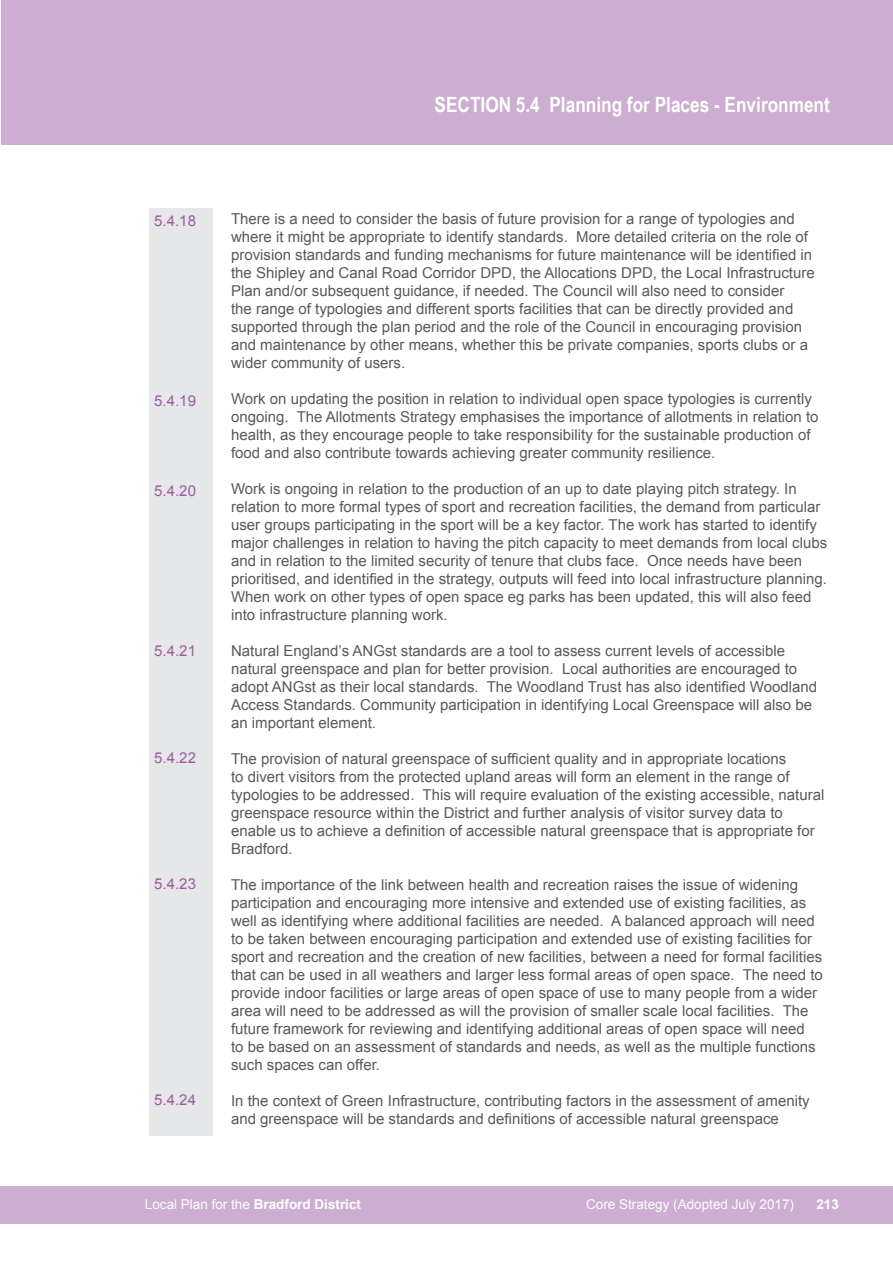
<style>
.page{position:relative;width:893px;height:1263px;background:#fff}
.page>*{position:absolute;margin:0;border:0;box-sizing:border-box;transform-origin:0 0}
.t1{font:700 21px "Arial Narrow";color:#fff}
.t2{font:15px/18px "Arial";color:#58595b}
.t3{font:15px "Arial";color:#9b5ba5}
.t4{font:700 13.5px "Arial";color:#fff}
.t5{font:13.5px "Arial";color:#fff}
.s1{font-weight:400}
</style>
<div class="page">
<div style="left:0;top:1186px;width:893px;height:38px;background:#cdadd2"></div>
<div style="left:1px;top:0;width:892px;height:145px;background:#cdadd2"></div>
<div style="left:149px;top:208px;width:64px;height:927px;background:#e6e7e8"></div>
<h1 class="t1" style="left:435px;top:93px;width:397px">SECTION 5.4 Planning for Places - Environment</h1>
<p class="t3" style="left:154px;top:211px;width:43px">5.4.18</p>
<p class="t3" style="left:154px;top:391px;width:43px">5.4.19</p>
<p class="t3" style="left:154px;top:481px;width:43px">5.4.20</p>
<p class="t3" style="left:154px;top:641px;width:43px">5.4.21</p>
<p class="t3" style="left:154px;top:748px;width:43px">5.4.22</p>
<p class="t3" style="left:154px;top:874px;width:43px">5.4.23</p>
<p class="t3" style="left:154px;top:1090px;width:43px">5.4.24</p>
<p class="t2" style="left:231px;top:209px;width:585px">There is a need to consider the basis of future provision for a range of typologies and where it might be appropriate to identify standards. More detailed criteria on the role of provision standards and funding mechanisms for future maintenance will be identified in the Shipley and Canal Road Corridor DPD, the Allocations DPD, the Local Infrastructure Plan and/or subsequent guidance, if needed. The Council will also need to consider<br>the range of typologies and different sports facilities that can be directly provided and supported through the plan period and the role of the Council in encouraging provision and maintenance by other means, whether this be private companies, sports clubs or a wider community of users.</p>
<p class="t2" style="left:231px;top:389px;width:589px">Work on updating the position in relation to individual open space typologies is currently ongoing. The Allotments Strategy emphasises the importance of allotments in relation to health, as they encourage people to take responsibility for the sustainable production of food and also contribute towards achieving greater community resilience.</p>
<p class="t2" style="left:231px;top:479px;width:598px">Work is ongoing in relation to the production of an up to date playing pitch strategy. In relation to more formal types of sport and recreation facilities, the demand from particular user groups participating in the sport will be a key factor. The work has started to identify major challenges in relation to having the pitch capacity to meet demands from local clubs and in relation to the limited security of tenure that clubs face. Once needs have been prioritised, and identified in the strategy, outputs will feed into local infrastructure planning.<br>When work on other types of open space eg parks has been updated, this will also feed into infrastructure planning work.</p>
<p class="t2" style="left:231px;top:641px;width:588px">Natural England’s ANGst standards are a tool to assess current levels of accessible natural greenspace and plan for better provision. Local authorities are encouraged to adopt ANGst as their local standards. The Woodland Trust has also identified Woodland Access Standards. Community participation in identifying Local Greenspace will also be an important element.</p>
<p class="t2" style="left:231px;top:749px;width:595px">The provision of natural greenspace of sufficient quality and in appropriate locations<br>to divert visitors from the protected upland areas will form an element in the range of typologies to be addressed. This will require evaluation of the existing accessible, natural greenspace resource within the District and further analysis of visitor survey data to enable us to achieve a definition of accessible natural greenspace that is appropriate for Bradford.</p>
<p class="t2" style="left:231px;top:875px;width:593px">The importance of the link between health and recreation raises the issue of widening participation and encouraging more intensive and extended use of existing facilities, as well as identifying where additional facilities are needed. A balanced approach will need to be taken between encouraging participation and extended use of existing facilities for sport and recreation and the creation of new facilities, between a need for formal facilities that can be used in all weathers and larger less formal areas of open space. The need to provide indoor facilities or large areas of open space of use to many people from a wider area will need to be addressed as will the provision of smaller scale local facilities. The future framework for reviewing and identifying additional areas of open space will need<br>to be based on an assessment of standards and needs, as well as the multiple functions such spaces can offer.</p>
<p class="t2" style="left:231px;top:1091px;width:580px">In the context of Green Infrastructure, contributing factors in the assessment of amenity and greenspace will be standards and definitions of accessible natural greenspace</p>
<p class="t4" style="left:145px;top:1195px;width:218px"><span class="s1">Local Plan for the</span> Bradford District</p>
<p class="t5" style="left:586px;top:1195px;width:209px">Core Strategy (Adopted July 2017)</p>
<p class="t4" style="left:816px;top:1195px;width:24px">213</p>
</div>
